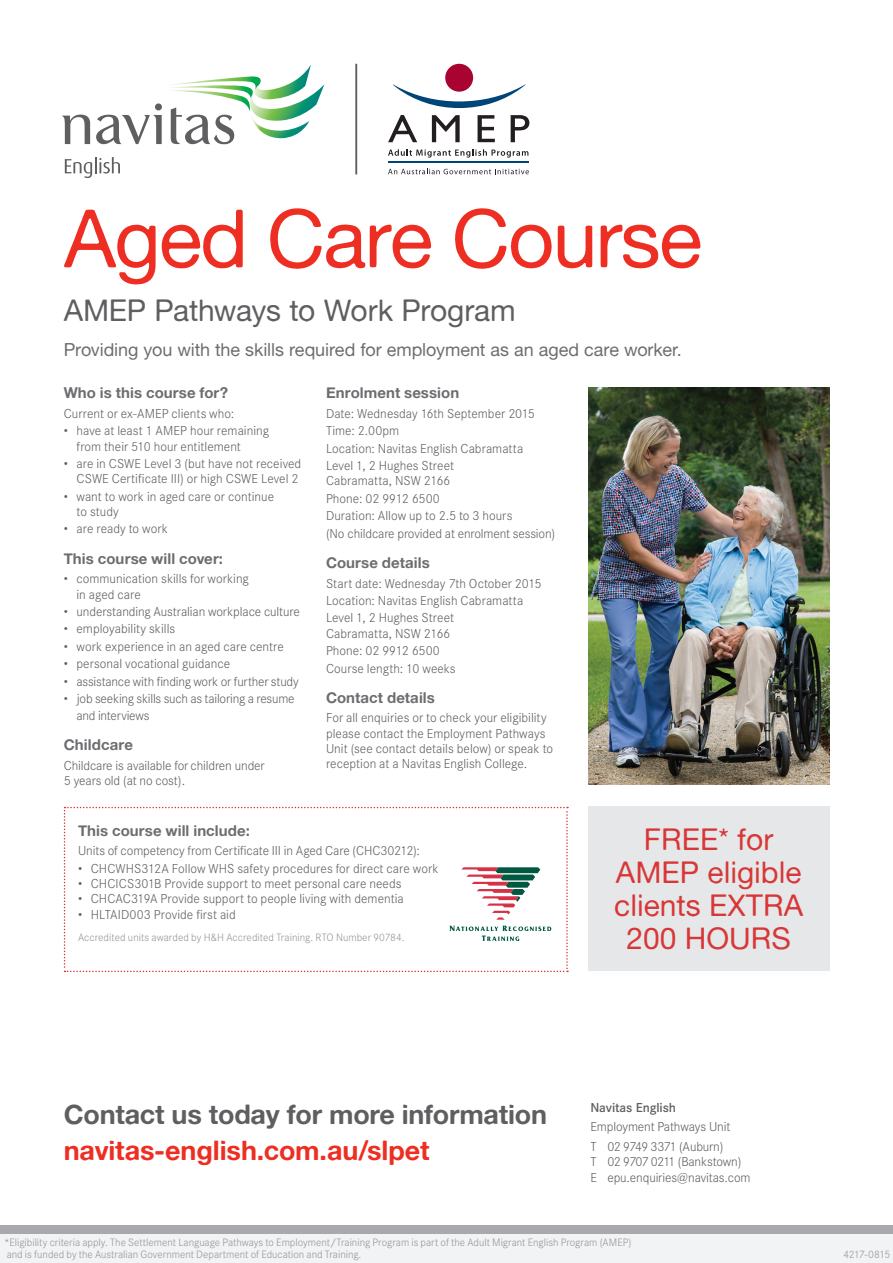
<style>
.page{position:relative;width:893px;height:1263px;background:#fff}
.page>*{position:absolute;margin:0;border:0;box-sizing:border-box;transform-origin:0 0}
.t1{font:81px "Alte Haas Grotesk";letter-spacing:-.025em;color:#ee2e22}
.t2{font:30px/33px "Alte Haas Grotesk";color:#d73837;text-align:center}
.t3{font:30px "Alte Haas Grotesk";letter-spacing:-.01em;color:#5f5f62}
.t4{font:27px "Alte Haas Grotesk Bold";letter-spacing:-.01em;color:#5f5f62}
.t5{font:27px "Alte Haas Grotesk Bold";letter-spacing:-.005em;color:#ee2e22}
.t6{font:18px "Alte Haas Grotesk";letter-spacing:-.005em;color:#6c6d70}
.t7{font:15px "Alte Haas Grotesk Bold";letter-spacing:.005em;color:#6c6d70}
.t8{font:300 12.75px/17.4px "Corporate SBQ";color:#5f5f62}
.t9{font:300 12.75px/16.5px "Corporate SBQ";letter-spacing:-.02em;color:#5f5f62}
.t10{font:500 12.75px "Corporate SBQ";letter-spacing:-.01em;color:#5f5f62}
.t11{font:300 10.5px/12px "Corporate SBQ";color:#939598}
.t12{font:300 10.5px "Corporate SBQ";letter-spacing:-.045em;color:#939598}
</style>
<div class="page">
<svg style="left:64px;top:807px;width:504px;height:165px"></svg>
<img style="left:588px;top:388px;width:241px;height:396px">
<div style="left:588px;top:807px;width:241px;height:164px;background:#e6e7e9"></div>
<svg style="left:65px;top:157px;width:55px;height:21px"></svg>
<svg style="left:62px;top:115px;width:28px;height:29px"></svg>
<svg style="left:96px;top:64px;width:228px;height:81px"></svg>
<svg style="left:388px;top:115px;width:29px;height:27px"></svg>
<svg style="left:432px;top:115px;width:28px;height:27px"></svg>
<svg style="left:478px;top:115px;width:17px;height:27px"></svg>
<svg style="left:511px;top:115px;width:18px;height:27px"></svg>
<svg style="left:388px;top:149px;width:140px;height:9px"></svg>
<svg style="left:388px;top:169px;width:141px;height:5px"></svg>
<hr style="left:388px;top:162px;width:141px;height:1px;background:#004577">
<div style="left:445px;top:64px;width:28px;height:28px;background:#a90332;border-radius:50%"></div>
<svg style="left:393px;top:84px;width:133px;height:24px"></svg>
<hr style="left:355px;top:64px;width:2px;height:110px;background:#5f5f62">
<div style="left:0;top:1233px;width:893px;height:30px;background:#f2f3f4"></div>
<div style="left:0;top:1225px;width:893px;height:9px;background:#a8a9ad"></div>
<h1 class="t1" style="left:64px;top:190px;width:640px">Aged Care Course</h1>
<h2 class="t3" style="left:64px;top:292px;width:454px">AMEP Pathways to Work Program</h2>
<h3 class="t6" style="left:64px;top:339px;width:620px">Providing you with the skills required for employment as an aged care worker.</h3>
<p class="t7" style="left:64px;top:384px;width:166px">Who is this course for?</p>
<p class="t8" style="left:64px;top:405px;width:172px">Current or ex-AMEP clients who:</p>
<p class="t8" style="left:77px;top:423px;width:194px;line-height:15.3px;text-indent:-13px">• have at least 1 AMEP hour remaining from their 510 hour entitlement</p>
<p class="t8" style="left:64px;top:456px;width:239px;line-height:15.3px;text-align:right">• are in CSWE Level 3 (but have not received<br>CSWE Certificate III) or high CSWE Level 2</p>
<p class="t8" style="left:77px;top:489px;width:199px;line-height:15.3px;text-indent:-13px">• want to work in aged care or continue to study</p>
<p class="t8" style="left:64px;top:520px;width:106px">• are ready to work</p>
<p class="t7" style="left:64px;top:549px;width:161px">This course will cover:</p>
<p class="t8" style="left:77px;top:571px;width:174px;line-height:15.3px;text-indent:-13px">• communication skills for working in aged care</p>
<p class="t8" style="left:64px;top:603px;width:238px">• understanding Australian workplace culture</p>
<p class="t8" style="left:64px;top:620px;width:113px">• employability skills</p>
<p class="t8" style="left:64px;top:638px;width:222px">• work experience in an aged care centre</p>
<p class="t8" style="left:64px;top:655px;width:168px">• personal vocational guidance</p>
<p class="t8" style="left:64px;top:673px;width:236px">• assistance with finding work or further study</p>
<p class="t9" style="left:77px;top:691px;width:220px;text-indent:-13px">• job seeking skills such as tailoring a resume and interviews</p>
<p class="t7" style="left:64px;top:735px;width:71px">Childcare</p>
<p class="t8" style="left:64px;top:757px;width:202px;line-height:15.3px">Childcare is available for children under<br>5 years old (at no cost).</p>
<p class="t7" style="left:326px;top:384px;width:135px">Enrolment session</p>
<p class="t8" style="left:326px;top:405px;width:210px">Date: Wednesday 16th September 2015<br>Time: 2.00pm<br>Location: Navitas English Cabramatta<br>Level 1, 2 Hughes Street</p>
<p class="t8" style="left:326px;top:472px;width:231px">Cabramatta, NSW 2166<br>Phone: 02 9912 6500<br>Duration: Allow up to 2.5 to 3 hours<br>(No childcare provided at enrolment session)</p>
<p class="t7" style="left:326px;top:553px;width:105px">Course details</p>
<p class="t8" style="left:326px;top:574px;width:217px">Start date: Wednesday 7th October 2015<br>Location: Navitas English Cabramatta<br>Level 1, 2 Hughes Street</p>
<p class="t8" style="left:326px;top:625px;width:131px">Cabramatta, NSW 2166<br>Phone: 02 9912 6500<br>Course length: 10 weeks</p>
<p class="t7" style="left:326px;top:688px;width:110px">Contact details</p>
<p class="t8" style="left:326px;top:710px;width:229px;line-height:15.3px">For all enquiries or to check your eligibility please contact the Employment Pathways Unit (see contact details below) or speak to reception at a Navitas English College.</p>
<p class="t7" style="left:78px;top:821px;width:173px">This course will include:</p>
<p class="t8" style="left:78px;top:842px;width:343px">Units of competency from Certificate III in Aged Care (CHC30212):</p>
<p class="t8" style="left:78px;top:860px;width:362px">• CHCWHS312A Follow WHS safety procedures for direct care work</p>
<p class="t8" style="left:78px;top:875px;width:325px">• CHCICS301B Provide support to meet personal care needs</p>
<p class="t8" style="left:78px;top:890px;width:327px">• CHCAC319A Provide support to people living with dementia</p>
<p class="t8" style="left:78px;top:905px;width:159px">• HLTAID003 Provide first aid</p>
<p class="t11" style="left:78px;top:931px;width:328px">Accredited units awarded by H&amp;H Accredited Training. RTO Number 90784.</p>
<h2 class="t2" style="left:614px;top:823px;width:190px">FREE* for<br>AMEP eligible clients EXTRA<br>200 HOURS</h2>
<h3 class="t4" style="left:64px;top:1098px;width:485px">Contact us today for more information</h3>
<h3 class="t5" style="left:64px;top:1133px;width:367px">navitas-english.com.au/slpet</h3>
<p class="t10" style="left:590px;top:1100px;width:87px">Navitas English</p>
<p class="t8" style="left:590px;top:1117px;width:142px;line-height:19.5px">Employment Pathways Unit<br>T 02 9749 3371 (Auburn)</p>
<p class="t8" style="left:590px;top:1154px;width:162px;line-height:15.3px">T 02 9707 0211 (Bankstown)<br>E epu.enquiries@navitas.com</p>
<p class="t11" style="left:4px;top:1236px;width:629px">*Eligibility criteria apply. The Settlement Language Pathways to Employment/Training Program is part of the Adult Migrant English Program (AMEP) and is funded by the Australian Government Department of Education and Training.</p>
<p class="t12" style="left:843px;top:1248px;width:48px">4217-0815</p>
</div>
